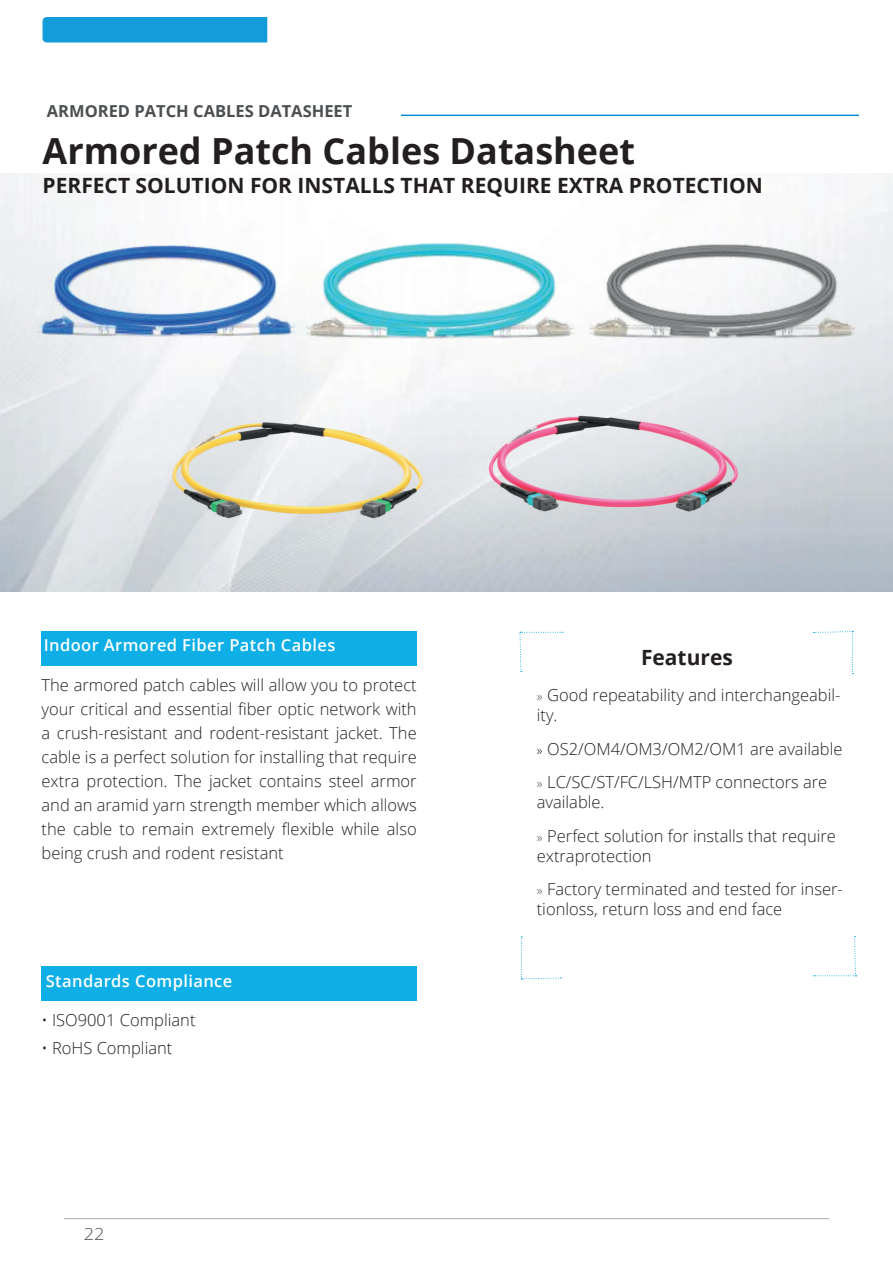
<style>
.page{position:relative;width:893px;height:1263px;background:#fff}
.page>*{position:absolute;margin:0;border:0;box-sizing:border-box;transform-origin:0 0}
.t1{font:700 36px "Open Sans";color:#231f20}
.t2{font:700 21px "Open Sans";color:#231f20}
.t3{font:300 16.5px/24px "Open Sans";color:#231f20}
.t4{font:600 16.5px "Open Sans";letter-spacing:.025em;color:#fff}
.t5{font:700 16.5px "Open Sans";color:#4b4f51}
.t6{font:300 16.5px "Open Sans";color:#4b4f51;scale:1.1 1}
.s1{font-size:13.5px;color:#4b4f51}
.s2{font-size:13.5px}
</style>
<div class="page">
<img style="left:0;top:173px;width:893px;height:418px">
<hr style="left:401px;top:115px;width:458px;height:1px;background:#008cd0">
<div style="left:42px;top:631px;width:375px;height:34px;background:#0eafe6"></div>
<div style="left:42px;top:967px;width:375px;height:34px;background:#0eafe6"></div>
<svg style="left:519px;top:632px;width:44px;height:40px"></svg>
<svg style="left:521px;top:936px;width:41px;height:43px"></svg>
<svg style="left:813px;top:936px;width:43px;height:40px"></svg>
<svg style="left:813px;top:631px;width:40px;height:43px"></svg>
<hr style="left:64px;top:1218px;width:765px;height:1px;background:#a5afb7">
<div style="left:43px;top:17px;width:224px;height:26px;background:#139cd9"></div>
<p class="t5" style="left:47px;top:99px;width:307px">ARMORED PATCH CABLES DATASHEET</p>
<h1 class="t1" style="left:43px;top:126px;width:594px">Armored Patch Cables Datasheet</h1>
<p class="t2" style="left:43px;top:170px;width:722px">PERFECT SOLUTION FOR INSTALLS THAT REQUIRE EXTRA PROTECTION</p>
<p class="t4" style="left:44px;top:634px;width:293px">Indoor Armored Fiber Patch Cables</p>
<p class="t3" style="left:42px;top:673px;width:377px;text-align:justify">The armored patch cables will allow you to protect your critical and essential fiber optic network with a crush-resistant and rodent-resistant jacket. The cable is a perfect solution for installing that require extra protection. The jacket contains steel armor and an aramid yarn strength member which allows the cable to remain extremely flexible while also being crush and rodent resistant</p>
<p class="t4" style="left:46px;top:969px;width:188px">Standards Compliance</p>
<p class="t3" style="left:42px;top:1007px;width:155px">• ISO9001 Compliant</p>
<p class="t3" style="left:42px;top:1035px;width:132px">• RoHS Compliant</p>
<p class="t6" style="left:84px;top:1223px;width:20px">22</p>
<p class="t2" style="left:641px;top:642px;width:93px">Features</p>
<p class="t3" style="left:537px;top:685px;width:305px;line-height:19.8px"><span class="s1">»</span> Good repeatability and interchangeabil&shy;ity.</p>
<p class="t3" style="left:537px;top:731px;width:307px;line-height:33.8px"><span class="s2">»</span> OS2/OM4/OM3/OM2/OM1 are available <span class="s1">»</span> LC/SC/ST/FC/LSH/MTP connectors are</p>
<p class="t3" style="left:537px;top:785px;width:301px;line-height:33.8px">available.<br><span class="s1">»</span> Perfect solution for installs that require</p>
<p class="t3" style="left:537px;top:838px;width:308px;line-height:33.8px">extraprotection<br><span class="s1">»</span> Factory terminated and tested for inser-</p>
<p class="t3" style="left:537px;top:897px;width:247px">tionloss, return loss and end face</p>
</div>
